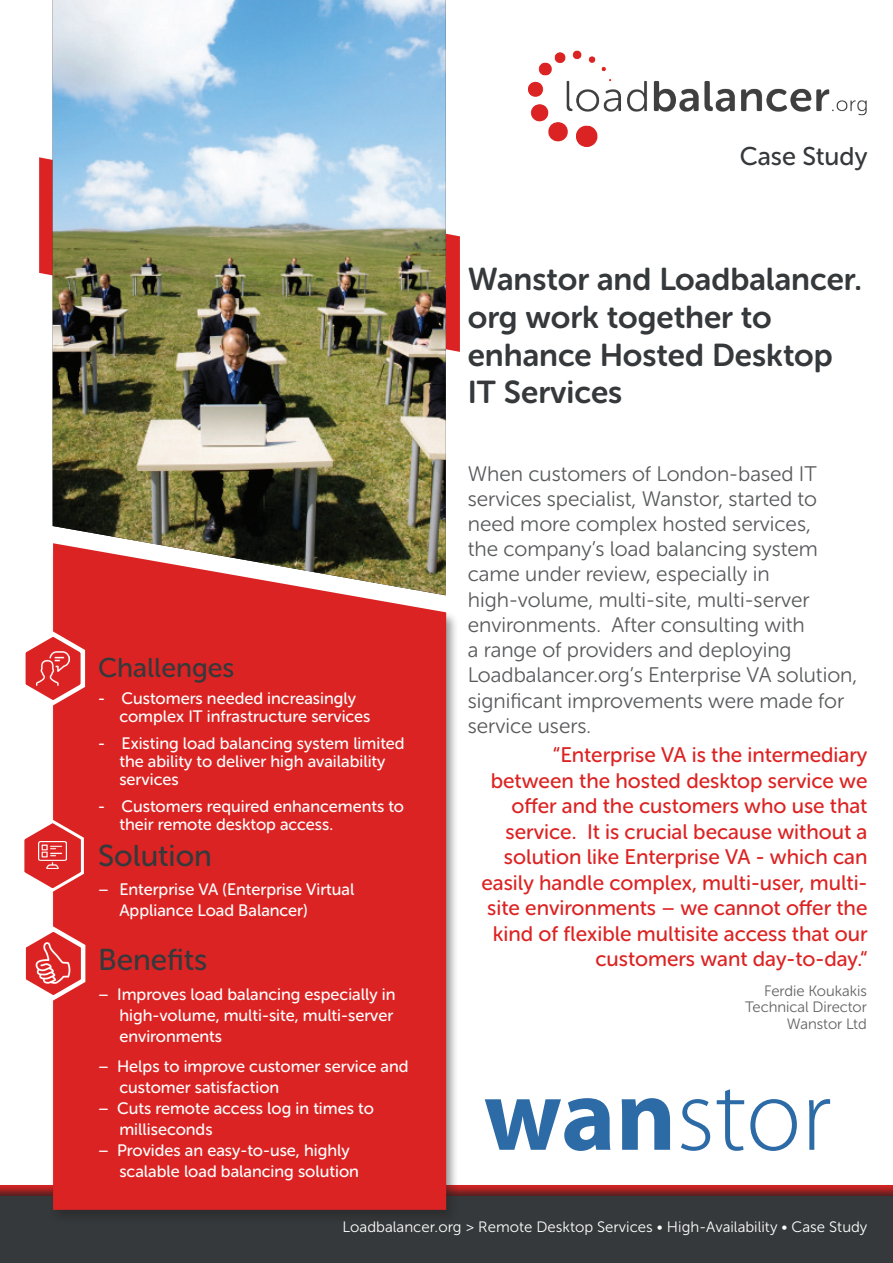
<style>
.page{position:relative;width:893px;height:1263px;background:#fff}
.page>*{position:absolute;margin:0;border:0;box-sizing:border-box;transform-origin:0 0}
.t1{font:31.5px/37.8px "Museo Sans Rounded 700";color:#35393b}
.t2{font:30px "Museo Sans Rounded 500";color:#35393b}
.t3{font:27px "Museo Sans Rounded 500";color:#35393b}
.t4{font:25.5px "Museo Sans Rounded 500";color:#35393b}
.t5{font:21px/25.2px "Museo Sans Rounded 300";color:#595a5c;text-align:justify}
.t6{font:21px/25.5px "Museo Sans Rounded 500";color:#dc2323;text-align:right}
.t7{font:16.5px/21px "Museo Sans Rounded 500";color:#fff}
.t8{font:15px "Museo Sans 300";color:#fff}
.t9{font:15px "Museo Sans Rounded 300";color:#636366}
</style>
<div class="page">
<div style="left:0;top:1183px;width:893px;height:80px;background:#231f20;opacity:.8"></div>
<div style="left:0;top:1196px;width:893px;height:67px;background:#35393b"></div>
<div style="left:49px;top:543px;width:410px;height:682px;background:#231f20;opacity:.45"></div>
<div style="left:53px;top:595px;width:393px;height:615px;background:#dc2323"></div>
<svg style="left:24px;top:818px;width:61px;height:75px"></svg>
<svg style="left:25px;top:629px;width:62px;height:79px"></svg>
<svg style="left:25px;top:924px;width:63px;height:79px"></svg>
<img style="left:528px;top:50px;width:339px;height:97px">
<svg style="left:39px;top:157px;width:421px;height:195px;fill:#dc2323"></svg>
<img style="left:53px;top:0;width:393px;height:595px">
<svg style="left:485px;top:1098px;width:125px;height:53px"></svg>
<svg style="left:622px;top:1098px;width:48px;height:52px"></svg>
<svg style="left:681px;top:1099px;width:29px;height:52px"></svg>
<svg style="left:717px;top:1089px;width:27px;height:62px"></svg>
<svg style="left:750px;top:1099px;width:47px;height:52px"></svg>
<svg style="left:809px;top:1099px;width:21px;height:51px"></svg>
<p class="t4" style="left:740px;top:142px;width:129px">Case Study</p>
<p class="t3" style="left:98px;top:653px;width:138px">Challenges</p>
<p class="t7" style="left:119px;top:689px;width:253px;line-height:18px;text-indent:-21px">- Customers needed increasingly complex IT infrastructure services</p>
<p class="t7" style="left:119px;top:734px;width:287px;line-height:18px;text-indent:-21px">- Existing load balancing system limited the ability to deliver high availability services</p>
<p class="t7" style="left:119px;top:797px;width:286px;line-height:18px;text-indent:-21px">- Customers required enhancements to their remote desktop access.</p>
<p class="t2" style="left:98px;top:839px;width:115px">Solution</p>
<p class="t7" style="left:119px;top:879px;width:237px;text-indent:-21px">– Enterprise VA (Enterprise Virtual<br>Appliance Load Balancer)</p>
<p class="t2" style="left:98px;top:943px;width:111px">Benefits</p>
<p class="t7" style="left:119px;top:984px;width:278px;text-indent:-21px">– Improves load balancing especially in high-volume, multi-site, multi-server environments</p>
<p class="t7" style="left:119px;top:1056px;width:291px;text-indent:-21px">– Helps to improve customer service and customer satisfaction</p>
<p class="t7" style="left:119px;top:1098px;width:256px;text-indent:-21px">– Cuts remote access log in times to milliseconds</p>
<p class="t7" style="left:119px;top:1140px;width:241px;text-indent:-21px">– Provides an easy-to-use, highly scalable load balancing solution</p>
<p class="t1" style="left:468px;top:260px;width:396px">Wanstor and Loadbalancer. org work together to enhance Hosted Desktop<br>IT Services</p>
<p class="t5" style="left:468px;top:461px;width:351px">When customers of London-based IT services specialist, Wanstor, started to need more complex hosted services,</p>
<p class="t5" style="left:468px;top:537px;width:391px;text-align:left">the company’s load balancing system came under review, especially in high-volume, multi-site, multi-server environments. After consulting with<br>a range of providers and deploying Loadbalancer.org’s Enterprise VA solution, significant improvements were made for service users.</p>
<p class="t6" style="left:481px;top:742px;width:388px">“Enterprise VA is the intermediary between the hosted desktop service we offer and the customers who use that service. It is crucial because without a solution like Enterprise VA - which can easily handle complex, multi-user, multi&shy;site environments – we cannot offer the kind of flexible multisite access that our customers want day-to-day.“</p>
<p class="t9" style="left:764px;top:983px;width:104px">Ferdie Koukakis</p>
<p class="t9" style="left:745px;top:999px;width:123px">Technical Director</p>
<p class="t9" style="left:787px;top:1015px;width:81px">Wanstor Ltd</p>
<p class="t8" style="left:342px;top:1218px;width:526px">Loadbalancer.org &gt; Remote Desktop Services • High-Availability • Case Study</p>
</div>
